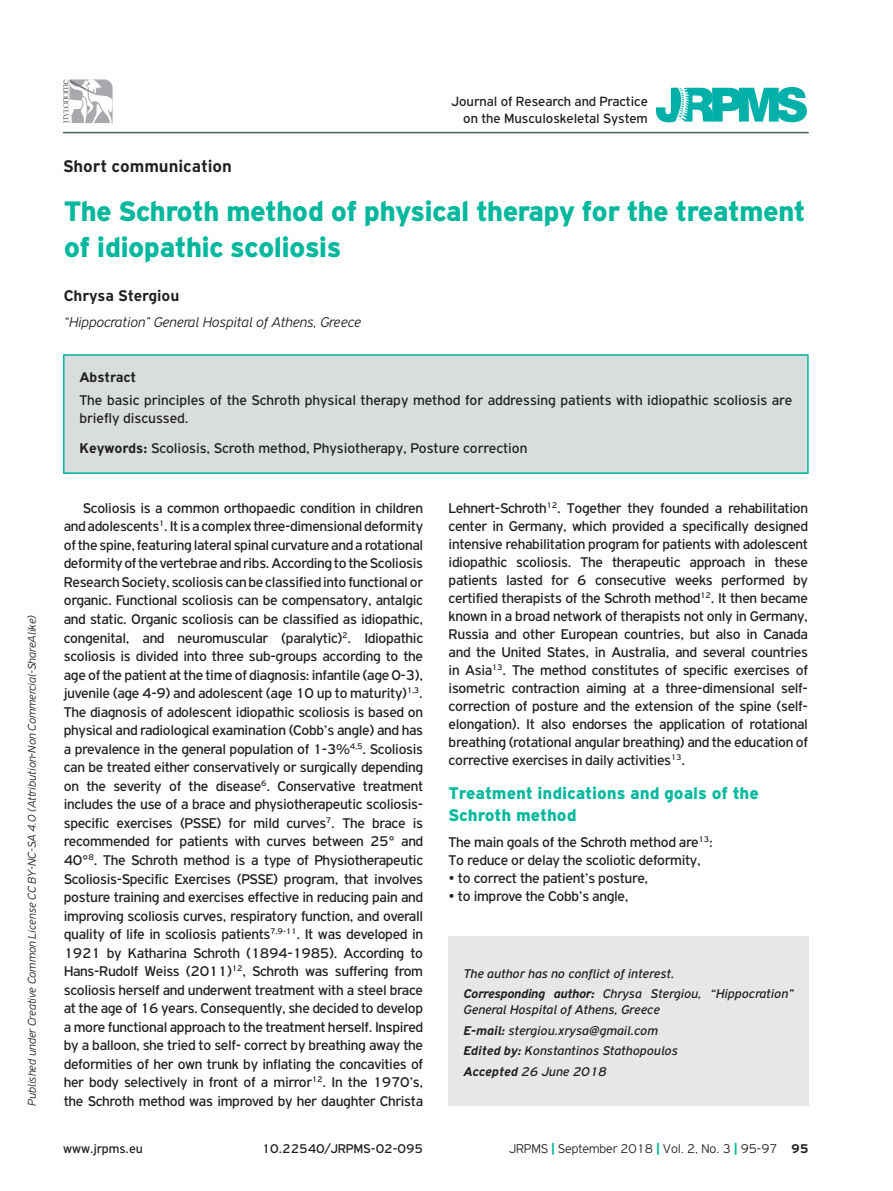
<style>
.page{position:relative;width:893px;height:1191px;background:#fff}
.page>*{position:absolute;margin:0;border:0;box-sizing:border-box;transform-origin:0 0}
.t1{font:900 30px/36px "PF Highway Gothic";letter-spacing:-.02em;color:#03b89d}
.t2{font:900 18px/21.6px "PF Highway Gothic";color:#03b89d}
.t3{font:700 18px "PF Highway Gothic";color:#231f20}
.t4{font:700 16.5px "PF Highway Gothic";color:#231f20}
.t5{font:15px/18.6px "PF Highway Gothic";letter-spacing:-.02em;color:#231f20;text-align:justify}
.t6{font:15px/18px "PF Highway Gothic";color:#231f20}
.t7{font:italic 300 15px "PF Highway Gothic";color:#231f20}
.t8{font:700 15px "PF Highway Gothic";color:#231f20}
.t9{font:14.25px/17.1px "PF Highway Gothic";color:#231f20;text-align:right}
.t10{font:italic 13.5px/20.4px "PF Highway Gothic";color:#231f20}
.t11{font:300 13.5px "PF Highway Gothic";color:#231f20}
.t12{font:13.5px "PF Highway Gothic";color:#231f20}
.t13{font:italic 300 12px "PF Highway Gothic";color:#231f20}
.s1{font-weight:700}
.s2{font-weight:900;color:#03b89d}
</style>
<div class="page">
<div style="left:63px;top:354px;width:745px;height:120px;background:#d8dddd"></div>
<svg style="left:656px;top:87px;width:151px;height:35px"></svg>
<svg style="left:63px;top:79px;width:50px;height:44px"></svg>
<div style="left:63px;top:354px;width:746px;height:120px;border:2px solid #03b89d"></div>
<div style="left:449px;top:936px;width:360px;height:170px;background:#e6e7e9"></div>
<hr style="left:63px;top:132px;width:746px;height:1px;background:#446562">
<p class="t13" style="left:25px;top:1106px;width:492px;rotate:-90deg">Published under Creative Common License CC BY-NC-SA 4.0 (Attribution-Non Commercial-ShareAlike)</p>
<p class="t9" style="left:451px;top:92px;width:198px">Journal of Research and Practice on the Musculoskeletal System</p>
<p class="t3" style="left:63px;top:156px;width:170px">Short communication</p>
<h1 class="t1" style="left:64px;top:193px;width:743px">The Schroth method of physical therapy for the treatment of idiopathic scoliosis</h1>
<p class="t4" style="left:64px;top:286px;width:117px">Chrysa Stergiou</p>
<p class="t7" style="left:64px;top:314px;width:299px">“Hippocration” General Hospital of Athens, Greece</p>
<p class="t8" style="left:79px;top:369px;width:58px">Abstract</p>
<p class="t6" style="left:79px;top:391px;width:714px">The basic principles of the Schroth physical therapy method for addressing patients with idiopathic scoliosis are briefly discussed.</p>
<p class="t6" style="left:79px;top:439px;width:450px"><span class="s1">Keywords:</span> Scoliosis, Scroth method, Physiotherapy, Posture correction</p>
<p class="t5" style="left:64px;top:498px;width:361px;text-indent:19px">Scoliosis is a common orthopaedic condition in children and adolescents<sup>1</sup>. It is a complex three-dimensional deformity of the spine, featuring lateral spinal curvature and a rotational deformity of the vertebrae and ribs. According to the Scoliosis Research Society, scoliosis can be classified into functional or organic. Functional scoliosis can be compensatory, antalgic and static. Organic scoliosis can be classified as idiopathic, congenital, and neuromuscular (paralytic)<sup>2</sup>. Idiopathic scoliosis is divided into three sub-groups according to the age of the patient at the time of diagnosis: infantile (age 0-3), juvenile (age 4-9) and adolescent (age 10 up to maturity)<sup>1,3</sup>.<br>The diagnosis of adolescent idiopathic scoliosis is based on physical and radiological examination (Cobb’s angle) and has a prevalence in the general population of 1-3%<sup>4,5</sup>. Scoliosis can be treated either conservatively or surgically depending on the severity of the disease<sup>6</sup>. Conservative treatment includes the use of a brace and physiotherapeutic scoliosis&shy;specific exercises (PSSE) for mild curves<sup>7</sup>. The brace is recommended for patients with curves between 25° and 40°<sup>8</sup>. The Schroth method is a type of Physiotherapeutic Scoliosis-Specific Exercises (PSSE) program, that involves posture training and exercises effective in reducing pain and improving scoliosis curves, respiratory function, and overall quality of life in scoliosis patients<sup>7,9-11</sup>. It was developed in 1921 by Katharina Schroth (1894-1985). According to Hans-Rudolf Weiss (2011)<sup>12</sup>, Schroth was suffering from scoliosis herself and underwent treatment with a steel brace at the age of 16 years. Consequently, she decided to develop a more functional approach to the treatment herself. Inspired by a balloon, she tried to self- correct by breathing away the deformities of her own trunk by inflating the concavities of her body selectively in front of a mirror<sup>12</sup>. In the 1970’s, the Schroth method was improved by her daughter Christa</p>
<p class="t5" style="left:449px;top:499px;width:361px;line-height:18px">Lehnert-Schroth<sup>12</sup>. Together they founded a rehabilitation center in Germany, which provided a specifically designed intensive rehabilitation program for patients with adolescent idiopathic scoliosis. The therapeutic approach in these patients lasted for 6 consecutive weeks performed by certified therapists of the Schroth method<sup>12</sup>. It then became known in a broad network of therapists not only in Germany, Russia and other European countries, but also in Canada and the United States, in Australia, and several countries in Asia<sup>13</sup>. The method constitutes of specific exercises of isometric contraction aiming at a three-dimensional self&shy;correction of posture and the extension of the spine (self&shy;elongation). It also endorses the application of rotational breathing (rotational angular breathing) and the education of corrective exercises in daily activities<sup>13</sup>.</p>
<p class="t2" style="left:449px;top:782px;width:312px">Treatment indications and goals of the<br>Schroth method</p>
<p class="t5" style="left:449px;top:833px;width:266px;line-height:18px">The main goals of the Schroth method are<sup>13</sup>:<br>To reduce or delay the scoliotic deformity,</p>
<p class="t5" style="left:449px;top:869px;width:201px">• to correct the patient’s posture,</p>
<p class="t5" style="left:449px;top:887px;width:181px">• to improve the Cobb’s angle,</p>
<p class="t10" style="left:463px;top:963px;width:332px">The author has no conflict of interest.<br><span class="s1">Corresponding author:</span> Chrysa Stergiou, “Hippocration”</p>
<p class="t10" style="left:463px;top:999px;width:216px">General Hospital of Athens, Greece <span class="s1">E-mail:</span> stergiou.xrysa@gmail.com <span class="s1">Edited by:</span> Konstantinos Stathopoulos <span class="s1">Accepted</span> 26 June 2018</p>
<p class="t12" style="left:63px;top:1141px;width:81px">www.jrpms.eu</p>
<p class="t12" style="left:262px;top:1141px;width:163px">10.22540/JRPMS-02-095</p>
<p class="t11" style="left:509px;top:1141px;width:301px">JRPMS <span class="s2">|</span> September 2018 <span class="s2">|</span> Vol. 2, No. 3 <span class="s2">|</span> 95-97 <span class="s1">95</span></p>
</div>
